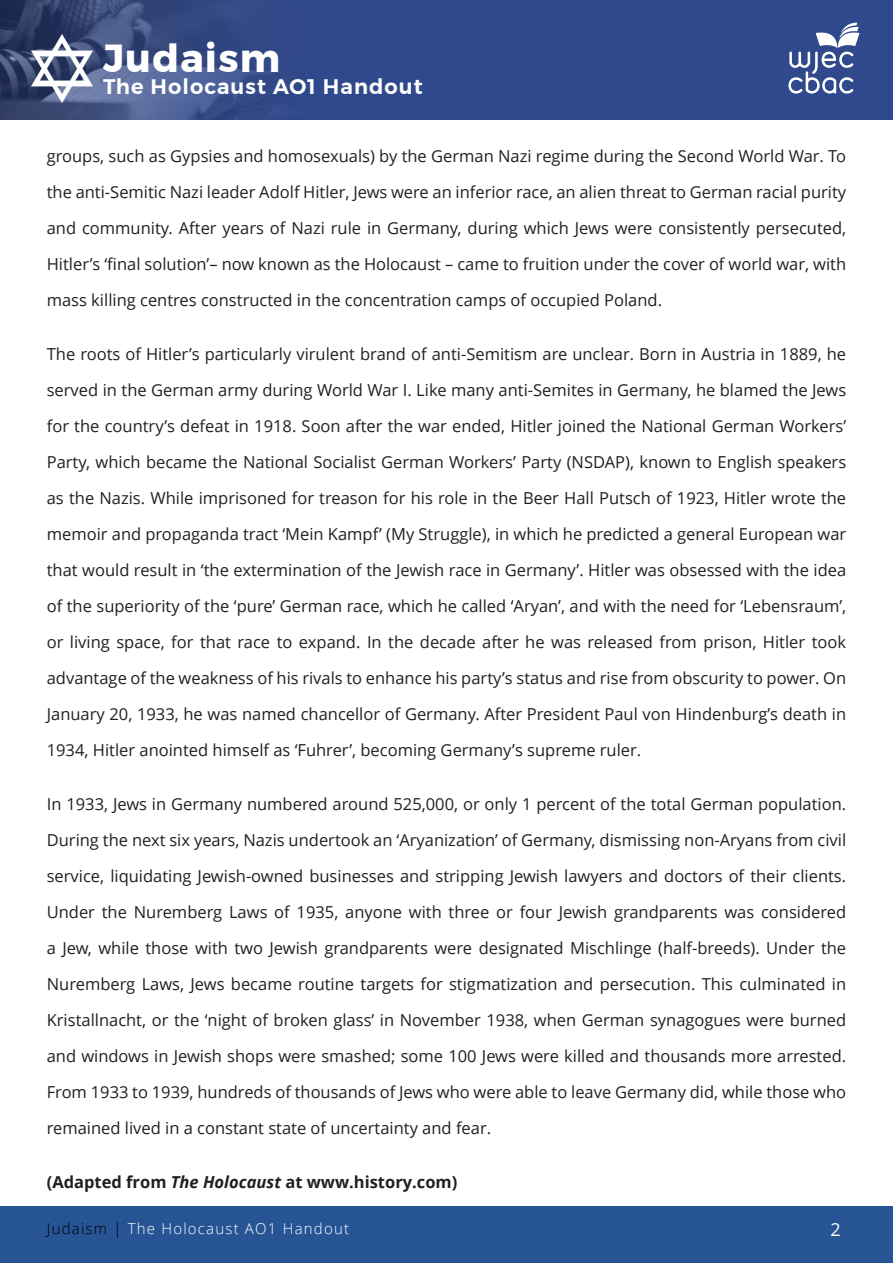
<style>
.page{position:relative;width:893px;height:1263px;background:#fff}
.page>*{position:absolute;margin:0;border:0;box-sizing:border-box;transform-origin:0 0}
.t1{font:700 39px "Montserrat";letter-spacing:.03em;color:#fff}
.t2{font:600 21px "Montserrat";letter-spacing:.05em;color:#fff}
.t3{font:18px "Open Sans";color:#fff}
.Paragraph_text{font:16.5px/36px "Open Sans";color:#231f20;text-align:justify}
.Paragraph_text-2{font:700 16.5px "Open Sans";color:#231f20}
.t4{font:300 15px "Open Sans";letter-spacing:.08em;color:#fff}
.s1{font-style:italic}
.s2{color:#000}
</style>
<div class="page">
<img style="left:0;top:0;width:893px;height:119px">
<svg style="left:788px;top:23px;width:71px;height:71px"></svg>
<div style="left:0;top:1206px;width:893px;height:57px;background:#265494"></div>
<img style="left:32px;top:34px;width:60px;height:68px">
<h1 class="t1" style="left:103px;top:27px;width:178px">Judaism</h1>
<p class="t2" style="left:103px;top:70px;width:321px">The Holocaust AO1 Handout</p>
<p class="Paragraph_text" style="left:47px;top:138px;width:801px">groups, such as Gypsies and homosexuals) by the German Nazi regime during the Second World War. To the anti-Semitic Nazi leader Adolf Hitler, Jews were an inferior race, an alien threat to German racial purity and community. After years of Nazi rule in Germany, during which Jews were consistently persecuted, Hitler’s ‘final solution’– now known as the Holocaust – came to fruition under the cover of world war, with mass killing centres constructed in the concentration camps of occupied Poland.</p>
<p class="Paragraph_text" style="left:47px;top:336px;width:801px">The roots of Hitler’s particularly virulent brand of anti-Semitism are unclear. Born in Austria in 1889, he served in the German army during World War I. Like many anti-Semites in Germany, he blamed the Jews for the country’s defeat in 1918. Soon after the war ended, Hitler joined the National German Workers’ Party, which became the National Socialist German Workers’ Party (NSDAP), known to English speakers as the Nazis. While imprisoned for treason for his role in the Beer Hall Putsch of 1923, Hitler wrote the memoir and propaganda tract ‘Mein Kampf’ (My Struggle), in which he predicted a general European war that would result in ‘the extermination of the Jewish race in Germany’. Hitler was obsessed with the idea of the superiority of the ‘pure’ German race, which he called ‘Aryan’, and with the need for ‘Lebensraum’, or living space, for that race to expand. In the decade after he was released from prison, Hitler took advantage of the weakness of his rivals to enhance his party’s status and rise from obscurity to power. On January 20, 1933, he was named chancellor of Germany. After President Paul von Hindenburg’s death in 1934, Hitler anointed himself as ‘Fuhrer’, becoming Germany’s supreme ruler.</p>
<p class="Paragraph_text" style="left:47px;top:786px;width:801px">In 1933, Jews in Germany numbered around 525,000, or only 1 percent of the total German population.<br>During the next six years, Nazis undertook an ‘Aryanization’ of Germany, dismissing non-Aryans from civil service, liquidating Jewish-owned businesses and stripping Jewish lawyers and doctors of their clients.<br>Under the Nuremberg Laws of 1935, anyone with three or four Jewish grandparents was considered a Jew, while those with two Jewish grandparents were designated Mischlinge (half-breeds). Under the Nuremberg Laws, Jews became routine targets for stigmatization and persecution. This culminated in Kristallnacht, or the ‘night of broken glass’ in November 1938, when German synagogues were burned and windows in Jewish shops were smashed; some 100 Jews were killed and thousands more arrested.<br>From 1933 to 1939, hundreds of thousands of Jews who were able to leave Germany did, while those who remained lived in a constant state of uncertainty and fear.</p>
<p class="Paragraph_text-2" style="left:47px;top:1170px;width:412px">(Adapted from <span class="s1">The Holocaust</span> at www.history.com)</p>
<p class="t4" style="left:47px;top:1218px;width:304px"><span class="s2">Judaism |</span> The Holocaust AO1 Handout</p>
<p class="t3" style="left:830px;top:1217px;width:12px">2</p>
</div>
